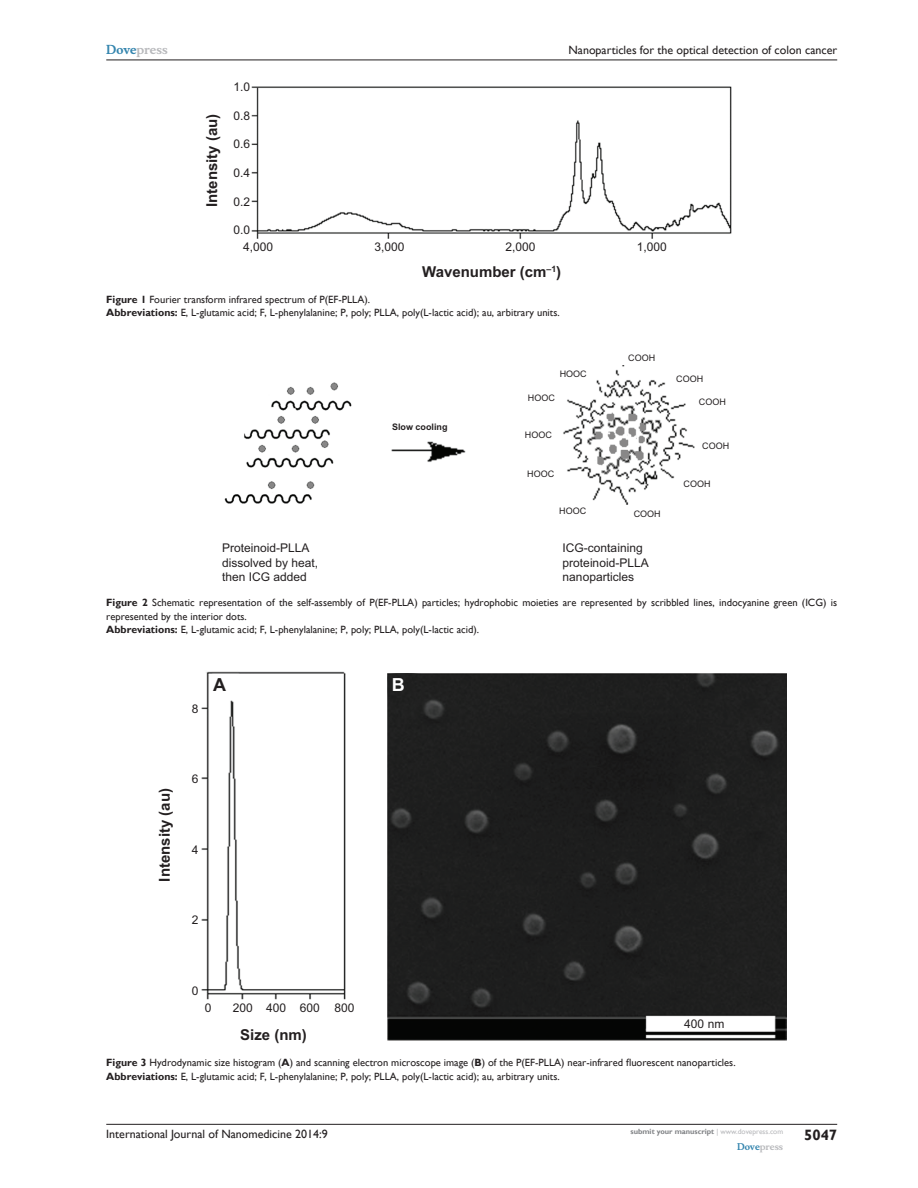
<style>
.page{position:relative;width:918px;height:1188px;background:#fff}
.page>*{position:absolute;margin:0;border:0;box-sizing:border-box;transform-origin:0 0}
.t1{font:700 18px "Arial";color:#231f20}
.t2{font:700 18px "Arial";color:#fff}
.t3{font:700 15px "Arial";color:#231f20}
.t4{font:700 15px "Gill Sans";color:#231f20}
.t5{font:12px/14.4px "Arial";color:#231f20}
.t6{font:12px "Gill Sans";color:#231f20}
.t7{font:700 12px "Musee";color:#b8b9bc}
.t8{font:10.5px/13.5px "Gill Sans";color:#231f20}
.t9{font:9px "Arial";color:#231f20}
.t10{font:700 9px "Arial";color:#231f20}
.t11{font:700 9px "Musee";color:#b8b9bc}
.t12{font:700 7.5px "Gill Sans";color:#808285}
.s1{color:#3485ae}
.s2{font-weight:700}
.s3{font-weight:400;color:#b8b9bc}
</style>
<div class="page">
<hr style="left:106px;top:1124px;width:731px;height:1px;background:#231f20">
<hr style="left:106px;top:60px;width:731px;height:1px;background:#231f20">
<img style="left:251px;top:87px;width:481px;height:151px">
<img style="left:224px;top:365px;width:471px;height:139px">
<img style="left:388px;top:673px;width:399px;height:368px">
<img style="left:201px;top:671px;width:145px;height:328px">
<p class="t7" style="left:106px;top:43px;width:63px"><span class="s1">Dove</span>press</p>
<h2 class="t3" style="left:202px;top:207px;width:95px;rotate:-90deg">Intensity (au)</h2>
<p class="t5" style="left:234px;top:80px;width:18px">1.0</p>
<p class="t5" style="left:234px;top:108px;width:18px">0.8</p>
<p class="t5" style="left:234px;top:137px;width:18px">0.6</p>
<p class="t5" style="left:234px;top:166px;width:18px">0.4</p>
<p class="t5" style="left:234px;top:194px;width:18px">0.2</p>
<p class="t5" style="left:243px;top:222px;width:32px;line-height:16.8px;text-indent:-10px">0.0<br>4,000</p>
<p class="t6" style="left:569px;top:43px;width:270px">Nanoparticles for the optical detection of colon cancer</p>
<p class="t5" style="left:374px;top:240px;width:32px">3,000</p>
<p class="t5" style="left:506px;top:240px;width:32px">2,000</p>
<p class="t5" style="left:637px;top:240px;width:32px">1,000</p>
<h2 class="t3" style="left:422px;top:262px;width:141px">Wavenumber (cm<sup>–1</sup>)</h2>
<p class="t8" style="left:106px;top:293px;width:455px"><span class="s2">Figure 1</span> Fourier transform infrared spectrum of P(EF-PLLA).<br><span class="s2">Abbreviations:</span> E, L-glutamic acid; F, L-phenylalanine; P, poly; PLLA, poly(L-lactic acid); au, arbitrary units.</p>
<p class="t10" style="left:392px;top:421px;width:57px">Slow cooling</p>
<p class="t9" style="left:560px;top:368px;width:28px">HOOC</p>
<p class="t9" style="left:528px;top:392px;width:28px">HOOC</p>
<p class="t9" style="left:525px;top:429px;width:28px">HOOC</p>
<p class="t9" style="left:527px;top:468px;width:28px">HOOC</p>
<p class="t9" style="left:559px;top:505px;width:28px">HOOC</p>
<p class="t9" style="left:628px;top:352px;width:28px">COOH</p>
<p class="t9" style="left:634px;top:508px;width:28px">COOH</p>
<p class="t5" style="left:222px;top:541px;width:98px">Proteinoid-PLLA dissolved by heat, then ICG added</p>
<p class="t5" style="left:563px;top:541px;width:88px">ICG-containing proteinoid-PLLA nanoparticles</p>
<p class="t9" style="left:676px;top:373px;width:28px">COOH</p>
<p class="t9" style="left:699px;top:396px;width:28px">COOH</p>
<p class="t9" style="left:702px;top:440px;width:28px">COOH</p>
<p class="t9" style="left:684px;top:478px;width:28px">COOH</p>
<p class="t8" style="left:106px;top:596px;width:732px"><span class="s2">Figure 2</span> Schematic representation of the self-assembly of P(EF-PLLA) particles; hydrophobic moieties are represented by scribbled lines, indocyanine green (ICG) is represented by the interior dots.<br><span class="s2">Abbreviations:</span> E, L-glutamic acid; F, L-phenylalanine; P, poly; PLLA, poly(L-lactic acid).</p>
<p class="t5" style="left:192px;top:701px;width:8px">8</p>
<h1 class="t1" style="left:213px;top:673px;width:14px">A</h1>
<h2 class="t3" style="left:155px;top:882px;width:95px;rotate:-90deg">Intensity (au)</h2>
<p class="t5" style="left:192px;top:772px;width:8px">6</p>
<p class="t5" style="left:192px;top:842px;width:8px">4</p>
<p class="t5" style="left:192px;top:913px;width:8px">2</p>
<p class="t5" style="left:192px;top:983px;width:8px">0</p>
<p class="t5" style="left:205px;top:1001px;width:8px">0</p>
<p class="t5" style="left:233px;top:1001px;width:123px">200 400 600 800</p>
<h2 class="t3" style="left:240px;top:1025px;width:68px">Size (nm)</h2>
<h1 class="t2" style="left:392px;top:673px;width:14px">B</h1>
<p class="t5" style="left:684px;top:1017px;width:42px">400 nm</p>
<p class="t8" style="left:106px;top:1056px;width:631px"><span class="s2">Figure 3</span> Hydrodynamic size histogram (<span class="s2">A</span>) and scanning electron microscope image (<span class="s2">B</span>) of the P(EF-PLLA) near-infrared fluorescent nanoparticles.<br><span class="s2">Abbreviations:</span> E, L-glutamic acid; F, L-phenylalanine; P, poly; PLLA, poly(L-lactic acid); au, arbitrary units.</p>
<p class="t6" style="left:106px;top:1127px;width:223px">International Journal of Nanomedicine 2014:9</p>
<p class="t12" style="left:631px;top:1127px;width:154px">submit your manuscript <span class="s3">| www.dovepress.com</span></p>
<p class="t11" style="left:737px;top:1141px;width:48px"><span class="s1">Dove</span>press</p>
<h2 class="t4" style="left:804px;top:1126px;width:35px">5047</h2>
</div>
